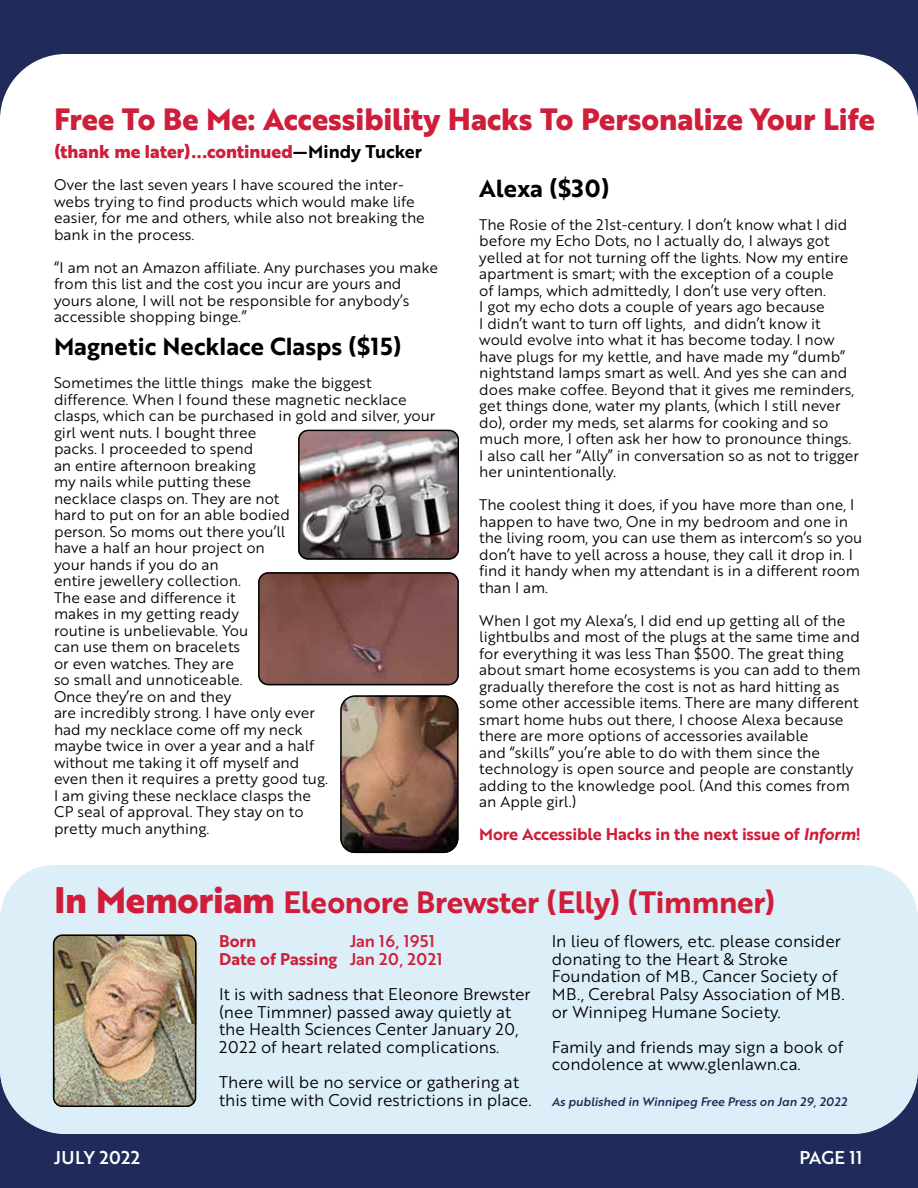
<style>
.page{position:relative;width:918px;height:1188px;background:#202b5b}
.page>*{position:absolute;margin:0;border:0;box-sizing:border-box;transform-origin:0 0}
.t1{font:700 30px "Brother 1816 Extra";color:#cf1d3a}
.t2{font:30px "Brother 1816 Bold";letter-spacing:-.01em;color:#cf1d3a}
.t3{font:24px "Brother 1816 Bold";color:#000}
.t4{font:700 18px "Brother 1816 Extra";color:#cf1d3a}
.t5{font:18px "Brother 1816 Medium";letter-spacing:.025em;color:#fff}
.t6{font:16.5px/17.5px "Brother 1816 Book";color:#000}
.t7{font:16.5px "Brother 1816 Bold";letter-spacing:-.01em;color:#cf1d3a}
.t8{font:16.5px "Brother 1816 Medium";letter-spacing:.04em;color:#cf1d3a}
.t9{font:15px/16.5px "Brother 1816 Book";color:#000}
.t10{font:12px "Brother 1816 Medium Italic";color:#202b5b}
.s1{font-family:"Brother 1816 Bold";font-weight:400;color:#000}
.s2{font-family:"Brother 1816 Bold Italic"}
.s3{font-family:"Brother 1816 Extra";font-weight:700;font-size:36px}
.s4{font-family:"Brother 1816 Medium"}
</style>
<div class="page">
<div style="left:0;top:54px;width:918px;height:1080px;background:#fff;border-radius:66px"></div>
<img style="left:301px;top:430px;width:158px;height:127px">
<div style="left:298px;top:430px;width:161px;height:130px;border:2px solid #000;border-radius:9px"></div>
<img style="left:261px;top:575px;width:195px;height:110px">
<div style="left:258px;top:572px;width:201px;height:113px;border:2px solid #000;border-radius:9px"></div>
<img style="left:340px;top:695px;width:118px;height:158px">
<div style="left:340px;top:695px;width:118px;height:158px;border:2px solid #000;border-radius:14px"></div>
<div style="left:0;top:865px;width:918px;height:269px;background:#dceef7"></div>
<div style="left:2px;top:912px;width:916px;height:153px;background:#dceef7"></div>
<img style="left:52px;top:934px;width:145px;height:200px">
<h1 class="t1" style="left:54px;top:96px;width:823px">Free To Be Me: Accessibility Hacks To Personalize Your Life</h1>
<p class="t4" style="left:54px;top:138px;width:370px">(thank me later)...continued<span class="s1">—Mindy Tucker</span></p>
<p class="t9" style="left:54px;top:176px;width:372px">Over the last seven years I have scoured the inter&shy;webs trying to find products which would make life easier, for me and others, while also not breaking the bank in the process.</p>
<p class="t9" style="left:54px;top:258px;width:385px">“I am not an Amazon affiliate. Any purchases you make from this list and the cost you incur are yours and yours alone, I will not be responsible for anybody’s accessible shopping binge.”</p>
<h2 class="t3" style="left:54px;top:328px;width:349px">Magnetic Necklace Clasps ($15)</h2>
<p class="t9" style="left:54px;top:374px;width:383px">Sometimes the little things make the biggest difference. When I found these magnetic necklace clasps, which can be purchased in gold and silver, your girl went nuts. I bought three<br>packs. I proceeded to spend<br>an entire afternoon breaking<br>my nails while putting these<br>necklace clasps on. They are not<br>hard to put on for an able bodied<br>person. So moms out there you’ll<br>have a half an hour project on<br>your hands if you do an<br>entire jewellery collection.<br>The ease and difference it<br>makes in my getting ready<br>routine is unbelievable. You<br>can use them on bracelets<br>or even watches. They are<br>so small and unnoticeable.<br>Once they’re on and they<br>are incredibly strong. I have only ever<br>had my necklace come off my neck<br>maybe twice in over a year and a half<br>without me taking it off myself and<br>even then it requires a pretty good tug.<br>I am giving these necklace clasps the<br>CP seal of approval. They stay on to<br>pretty much anything.</p>
<h2 class="t3" style="left:479px;top:170px;width:132px">Alexa ($30)</h2>
<p class="t9" style="left:479px;top:215px;width:381px">The Rosie of the 21st-century. I don’t know what I did before my Echo Dots, no I actually do, I always got yelled at for not turning off the lights. Now my entire apartment is smart; with the exception of a couple<br>of lamps, which admittedly, I don’t use very often.<br>I got my echo dots a couple of years ago because<br>I didn’t want to turn off lights, and didn’t know it would evolve into what it has become today. I now have plugs for my kettle, and have made my “dumb” nightstand lamps smart as well. And yes she can and does make coffee. Beyond that it gives me reminders, get things done, water my plants, (which I still never do), order my meds, set alarms for cooking and so much more, I often ask her how to pronounce things.<br>I also call her “Ally” in conversation so as not to trigger her unintentionally.</p>
<p class="t9" style="left:479px;top:496px;width:385px">The coolest thing it does, if you have more than one, I happen to have two, One in my bedroom and one in the living room, you can use them as intercom‘s so you don’t have to yell across a house, they call it drop in. I find it handy when my attendant is in a different room than I am.</p>
<p class="t9" style="left:479px;top:611px;width:383px">When I got my Alexa’s, I did end up getting all of the lightbulbs and most of the plugs at the same time and for everything it was less Than $500. The great thing about smart home ecosystems is you can add to them gradually therefore the cost is not as hard hitting as some other accessible items. There are many different smart home hubs out there, I choose Alexa because there are more options of accessories available<br>and “skills” you’re able to do with them since the technology is open source and people are constantly adding to the knowledge pool. (And this comes from an Apple girl.)</p>
<p class="t7" style="left:479px;top:822px;width:383px">More Accessible Hacks in the next issue of <span class="s2">Inform</span>!</p>
<h1 class="t2" style="left:54px;top:880px;width:723px"><span class="s3">In Memoriam</span> Eleonore Brewster (Elly) (Timmner)</h1>
<p class="t7" style="left:219px;top:929px;width:39px">Born</p>
<p class="t8" style="left:350px;top:929px;width:86px">Jan 16, 1951</p>
<p class="t7" style="left:219px;top:946px;width:225px">Date of Passing <span class="s4">Jan 20, 2021</span></p>
<p class="t6" style="left:219px;top:985px;width:313px">It is with sadness that Eleonore Brewster (nee Timmner) passed away quietly at the Health Sciences Center January 20, 2022 of heart related complications.</p>
<p class="t6" style="left:219px;top:1073px;width:314px">There will be no service or gathering at this time with Covid restrictions in place.</p>
<p class="t6" style="left:552px;top:932px;width:294px">In lieu of flowers, etc. please consider donating to the Heart &amp; Stroke Foundation of MB., Cancer Society of MB., Cerebral Palsy Association of MB. or Winnipeg Humane Society.</p>
<p class="t6" style="left:552px;top:1038px;width:293px">Family and friends may sign a book of condolence at www.glenlawn.ca.</p>
<p class="t10" style="left:552px;top:1092px;width:297px">As published in Winnipeg Free Press on Jan 29, 2022</p>
<p class="t5" style="left:54px;top:1144px;width:88px">JULY 2022</p>
<p class="t5" style="left:799px;top:1144px;width:65px">PAGE 11</p>
</div>
